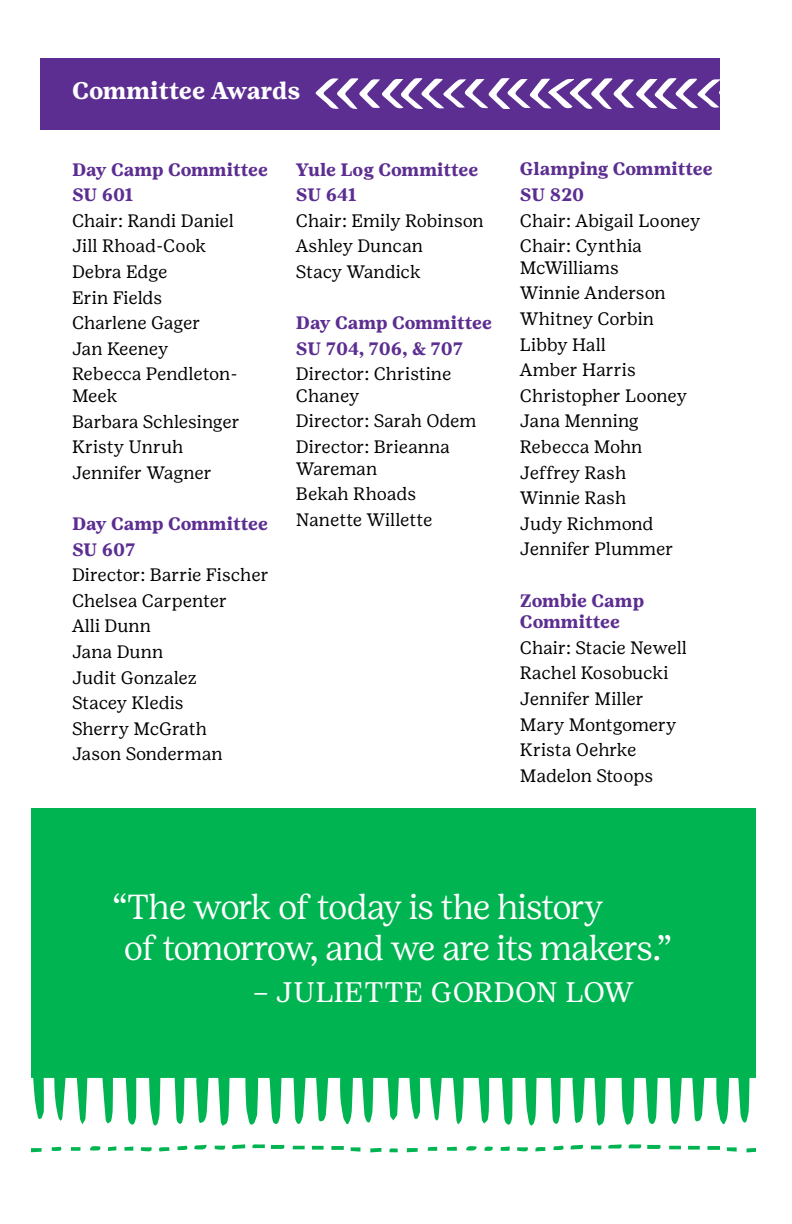
<style>
.page{position:relative;width:792px;height:1224px;background:#fff}
.page>*{position:absolute;margin:0;border:0;box-sizing:border-box;transform-origin:0 0}
.t1{font:300 34.8px/41.8px "Girl Scout Display";letter-spacing:-.02em;color:#fff}
.t2{font:700 24px "Girl Scout Text";color:#fff}
.t3{font:18px/25.6px "Girl Scout Text";color:#000}
.t4{font:700 18px/25.6px "Girl Scout Text";color:#5c2e91}
.s1{font-size:28.8px}
</style>
<div class="page">
<div style="left:31px;top:809px;width:725px;height:363px;background:#00b451"></div>
<svg style="left:31px;top:1078px;width:725px;height:94px;fill:#fff"></svg>
<div style="left:41px;top:58px;width:679px;height:72px;background:#5c2e91"></div>
<svg style="left:315px;top:78px;width:405px;height:32px"></svg>
<h2 class="t2" style="left:72px;top:77px;width:230px">Committee Awards</h2>
<p class="t4" style="left:72px;top:156px;width:198px">Day Camp Committee<br>SU 601</p>
<p class="t3" style="left:72px;top:208px;width:167px">Chair: Randi Daniel<br>Jill Rhoad-Cook<br>Debra Edge<br>Erin Fields<br>Charlene Gager<br>Jan Keeney<br>Rebecca Pendleton-</p>
<p class="t3" style="left:72px;top:383px;width:169px">Meek<br>Barbara Schlesinger<br>Kristy Unruh<br>Jennifer Wagner</p>
<p class="t4" style="left:72px;top:511px;width:198px">Day Camp Committee<br>SU 607</p>
<p class="t3" style="left:72px;top:562px;width:198px">Director: Barrie Fischer<br>Chelsea Carpenter<br>Alli Dunn<br>Jana Dunn<br>Judit Gonzalez<br>Stacey Kledis<br>Sherry McGrath<br>Jason Sonderman</p>
<p class="t4" style="left:296px;top:156px;width:184px">Yule Log Committee<br>SU 641</p>
<p class="t3" style="left:296px;top:208px;width:189px">Chair: Emily Robinson<br>Ashley Duncan<br>Stacy Wandick</p>
<p class="t4" style="left:296px;top:310px;width:198px">Day Camp Committee<br>SU 704, 706, &amp; 707</p>
<p class="t3" style="left:296px;top:363px;width:157px;line-height:21.6px">Director: Christine<br>Chaney</p>
<p class="t3" style="left:296px;top:408px;width:182px">Director: Sarah Odem<br>Director: Brieanna</p>
<p class="t3" style="left:296px;top:456px;width:138px">Wareman<br>Bekah Rhoads<br>Nanette Willette</p>
<p class="t4" style="left:520px;top:156px;width:194px">Glamping Committee<br>SU 820</p>
<p class="t3" style="left:520px;top:208px;width:182px">Chair: Abigail Looney<br>Chair: Cynthia</p>
<p class="t3" style="left:520px;top:255px;width:169px">McWilliams<br>Winnie Anderson<br>Whitney Corbin<br>Libby Hall<br>Amber Harris<br>Christopher Looney<br>Jana Menning<br>Rebecca Mohn<br>Jeffrey Rash<br>Winnie Rash<br>Judy Richmond<br>Jennifer Plummer</p>
<p class="t4" style="left:520px;top:589px;width:126px;line-height:21.6px">Zombie Camp<br>Committee</p>
<p class="t3" style="left:520px;top:635px;width:169px">Chair: Stacie Newell<br>Rachel Kosobucki<br>Jennifer Miller<br>Mary Montgomery<br>Krista Oehrke<br>Madelon Stoops</p>
<h1 class="t1" style="left:124px;top:886px;width:550px;text-indent:-12px">“The work of today is the history<br>of tomorrow, and we are its makers.”</h1>
<h1 class="t1" style="left:253px;top:969px;width:383px"><span class="s1">–</span> juliette gordon low</h1>
</div>
